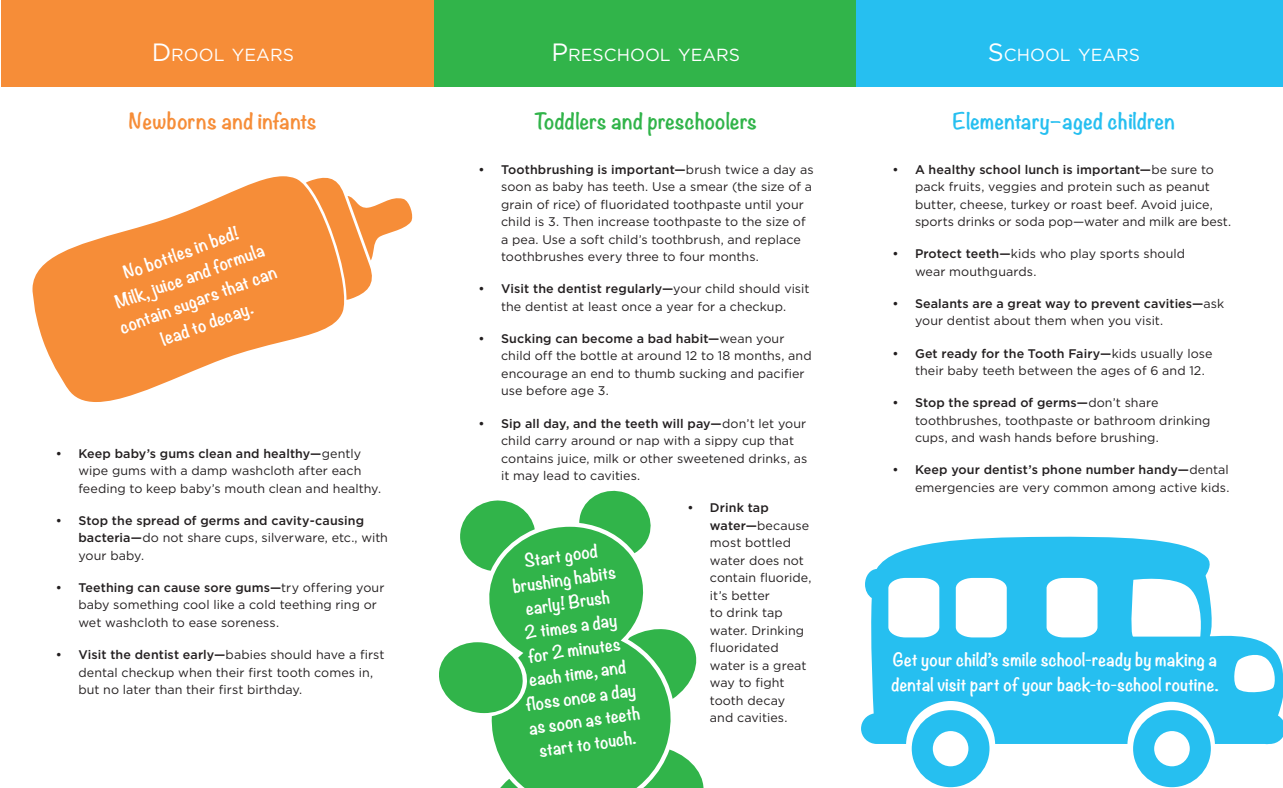
<style>
.page{position:relative;width:1283px;height:788px;background:#fff}
.page>*{position:absolute;margin:0;border:0;box-sizing:border-box;transform-origin:0 0}
.BODY{font:700 20px "Noteworthy";letter-spacing:.01em;color:#31b44a}
.BODY-2{font:700 20px "Noteworthy";letter-spacing:.01em;color:#26bff0}
.BODY-3{font:700 20px "Noteworthy";letter-spacing:.01em;color:#f68d38}
.t1{font:17.5px "Gotham";color:#fff}
.ITEM_FILL_CALLOUT{font:700 16.25px/23.8px "Noteworthy";letter-spacing:.01em;color:#fff;text-align:center}
.t2{font:12.5px/17.5px "Gotham";letter-spacing:.005em;color:#231f20}
.t3{font:500 12.5px/17.5px "Gotham";letter-spacing:.01em;color:#231f20}
.s1{font-size:25px}
.s2{font-weight:500}
.s3{font-weight:400}
</style>
<div class="page">
<svg style="left:460px;top:500px;width:74px;height:70px"></svg>
<svg style="left:579px;top:490px;width:72px;height:36px"></svg>
<svg style="left:672px;top:750px;width:31px;height:38px"></svg>
<svg style="left:672px;top:630px;width:25px;height:69px"></svg>
<svg style="left:439px;top:642px;width:49px;height:71px"></svg>
<svg style="left:488px;top:526px;width:184px;height:262px;background:#4bbd61"></svg>
<svg style="left:488px;top:770px;width:90px;height:18px"></svg>
<div style="left:1px;top:0;width:435px;height:87px;background:#f68d38"></div>
<div style="left:434px;top:0;width:422px;height:87px;background:#31b44a"></div>
<div style="left:856px;top:0;width:426px;height:87px;background:#26bff0"></div>
<svg style="left:911px;top:744px;width:78px;height:43px"></svg>
<svg style="left:1133px;top:744px;width:77px;height:43px"></svg>
<svg style="left:861px;top:536px;width:421px;height:208px;fill:#26bff0"></svg>
<svg style="left:347px;top:196px;width:66px;height:104px"></svg>
<svg style="left:33px;top:176px;width:314px;height:226px;fill:#f68d38"></svg>
<p class="t1" style="left:152px;top:44px;width:144px"><span class="s1">D</span> ROOL YEARS</p>
<p class="BODY-3" style="left:129px;top:103px;width:189px">Newborns and infants</p>
<p class="ITEM_FILL_CALLOUT" style="left:120px;top:262px;width:123px;rotate:-20deg">No bottles in bed!</p>
<p class="ITEM_FILL_CALLOUT" style="left:107px;top:292px;width:167px;line-height:25px;rotate:-20deg">Milk, juice and formula contain sugars that can lead to decay.</p>
<p class="t2" style="left:78px;top:444px;width:304px;text-indent:-22px"><span class="s2">• Keep baby’s gums clean and healthy—</span>gently wipe gums with a damp washcloth after each feeding to keep baby’s mouth clean and healthy.</p>
<p class="t3" style="left:78px;top:511px;width:311px;text-indent:-22px">• Stop the spread of germs and cavity-causing bacteria—<span class="s3">do not share cups, silverware, etc., with your baby.</span></p>
<p class="t2" style="left:78px;top:578px;width:307px;text-indent:-22px"><span class="s2">• Teething can cause sore gums—</span>try offering your baby something cool like a cold teething ring or wet washcloth to ease soreness.</p>
<p class="t2" style="left:78px;top:645px;width:308px;text-indent:-22px"><span class="s2">• Visit the dentist early—</span>babies should have a first dental checkup when their first tooth comes in, but no later than their first birthday.</p>
<p class="t1" style="left:551px;top:44px;width:190px"><span class="s1">P</span>RESCHOOL YEARS</p>
<p class="BODY" style="left:534px;top:103px;width:224px">Toddlers and preschoolers</p>
<p class="t2" style="left:501px;top:160px;width:314px;text-indent:-22px"><span class="s2">• Toothbrushing is important—</span>brush twice a day as soon as baby has teeth. Use a smear (the size of a grain of rice) of fluoridated toothpaste until your child is 3. Then increase toothpaste to the size of a pea. Use a soft child’s toothbrush, and replace toothbrushes every three to four months.</p>
<p class="t2" style="left:478px;top:280px;width:332px;text-align:center"><span class="s2">• Visit the dentist regularly—</span>your child should visit the dentist at least once a year for a checkup.</p>
<p class="t2" style="left:501px;top:329px;width:312px;text-indent:-23px"><span class="s2">• Sucking can become a bad habit—</span>wean your child off the bottle at around 12 to 18 months, and encourage an end to thumb sucking and pacifier use before age 3.</p>
<p class="t2" style="left:501px;top:414px;width:308px;text-indent:-22px"><span class="s2">• Sip all day, and the teeth will pay—</span>don’t let your child carry around or nap with a sippy cup that contains juice, milk or other sweetened drinks, as it may lead to cavities.</p>
<p class="t2" style="left:710px;top:499px;width:103px;text-indent:-22px"><span class="s2">• Drink tap water—</span>because most bottled water does not contain fluoride, it’s better<br>to drink tap water. Drinking fluoridated water is a great way to fight tooth decay and cavities.</p>
<p class="ITEM_FILL_CALLOUT" style="left:523px;top:548px;width:75px;rotate:-8deg">Start good</p>
<p class="ITEM_FILL_CALLOUT" style="left:511px;top:574px;width:106px;rotate:-8deg">brushing habits early! Brush</p>
<p class="ITEM_FILL_CALLOUT" style="left:523px;top:620px;width:95px;rotate:-8deg">2 times a day</p>
<p class="ITEM_FILL_CALLOUT" style="left:526px;top:644px;width:95px;rotate:-8deg">for 2 minutes</p>
<p class="ITEM_FILL_CALLOUT" style="left:527px;top:667px;width:99px;rotate:-8deg">each time, and</p>
<p class="ITEM_FILL_CALLOUT" style="left:524px;top:692px;width:113px;rotate:-8deg">floss once a day</p>
<p class="ITEM_FILL_CALLOUT" style="left:527px;top:715px;width:113px;rotate:-8deg">as soon as teeth start to touch.</p>
<p class="t1" style="left:987px;top:44px;width:154px"><span class="s1">S</span>CHOOL YEARS</p>
<p class="BODY-2" style="left:952px;top:103px;width:224px">Elementary–aged children</p>
<p class="t2" style="left:915px;top:160px;width:317px;text-indent:-22px"><span class="s2">• A healthy school lunch is important—</span>be sure to pack fruits, veggies and protein such as peanut butter, cheese, turkey or roast beef. Avoid juice, sports drinks or soda pop—water and milk are best.</p>
<p class="t2" style="left:915px;top:245px;width:272px;text-indent:-22px"><span class="s2">• Protect teeth—</span>kids who play sports should wear mouthguards.</p>
<p class="t3" style="left:915px;top:294px;width:311px;text-indent:-22px">• Sealants are a great way to prevent cavities—<span class="s3">ask your dentist about them when you visit.</span></p>
<p class="t2" style="left:915px;top:344px;width:299px;text-indent:-22px"><span class="s2">• Get ready for the Tooth Fairy—</span>kids usually lose their baby teeth between the ages of 6 and 12.</p>
<p class="t2" style="left:915px;top:394px;width:297px;text-indent:-22px"><span class="s2">• Stop the spread of germs—</span>don’t share toothbrushes, toothpaste or bathroom drinking cups, and wash hands before brushing.</p>
<p class="t2" style="left:892px;top:461px;width:338px;text-align:right"><span class="s2">• Keep your dentist’s phone number handy—</span>dental emergencies are very common among active kids.</p>
<p class="ITEM_FILL_CALLOUT" style="left:892px;top:647px;width:326px">Get your child’s smile school-ready by making a</p>
<p class="ITEM_FILL_CALLOUT" style="left:891px;top:672px;width:329px">dental visit part of your back-to-school routine.</p>
</div>
